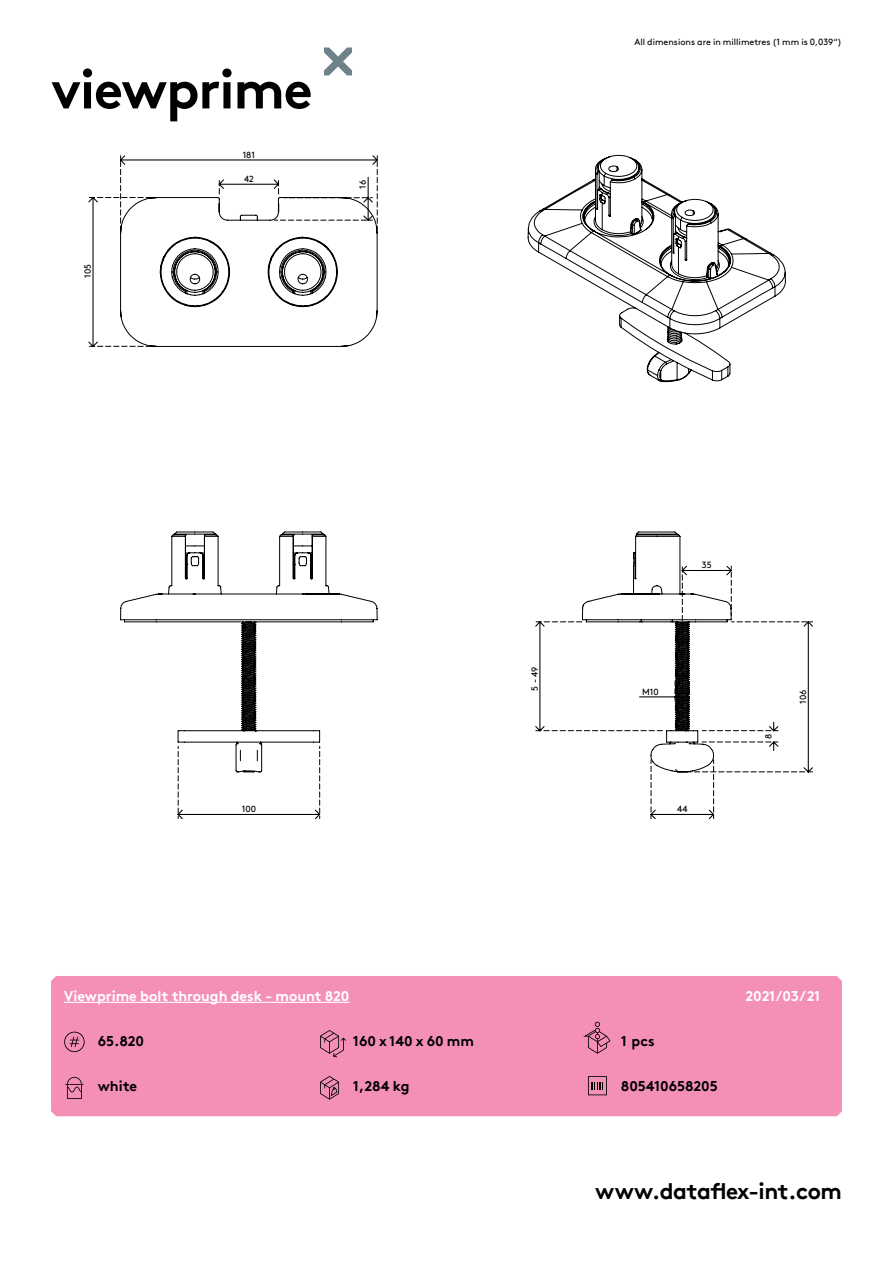
<style>
.page{position:relative;width:893px;height:1263px;background:#fff}
.page>*{position:absolute;margin:0;border:0;box-sizing:border-box;transform-origin:0 0}
.hoofdstuk{font:700 54px "Brown Pro TT";letter-spacing:-.02em;color:#000}
.t1{font:700 22.5px "Brown Pro TT";letter-spacing:-.02em;color:#000}
.specificaties{font:700 14.25px "Brown Pro TT";color:#000}
.t2{font:700 14.25px "Brown Pro TT";color:#fff}
.t3{font:9px "Brown";color:#000}
.t4{font:9px "Brown Pro TT Regular Alt";color:#000}
</style>
<div class="page">
<svg style="left:324px;top:47px;width:28px;height:28px"></svg>
<div style="left:51px;top:976px;width:791px;height:140px;background:#f490b6"></div>
<svg style="left:177px;top:773px;width:144px;height:47px"></svg>
<svg style="left:120px;top:531px;width:258px;height:242px"></svg>
<svg style="left:535px;top:531px;width:278px;height:289px"></svg>
<svg style="left:89px;top:155px;width:289px;height:192px"></svg>
<svg style="left:527px;top:154px;width:259px;height:229px"></svg>
<svg style="left:64px;top:1032px;width:21px;height:20px"></svg>
<svg style="left:65px;top:1077px;width:18px;height:22px"></svg>
<svg style="left:320px;top:1030px;width:26px;height:27px"></svg>
<svg style="left:583px;top:1022px;width:27px;height:32px"></svg>
<svg style="left:320px;top:1076px;width:19px;height:24px"></svg>
<svg style="left:588px;top:1076px;width:19px;height:19px"></svg>
<hr style="left:64px;top:1002px;width:286px;height:1px;background:#fff">
<p class="hoofdstuk" style="left:51px;top:46px;width:263px">viewprime</p>
<p class="t4" style="left:81px;top:278px;width:15px;rotate:-90deg">105</p>
<p class="t4" style="left:243px;top:148px;width:14px">181</p>
<p class="t4" style="left:244px;top:172px;width:11px">42</p>
<p class="t4" style="left:356px;top:189px;width:10px;rotate:-90deg">16</p>
<p class="t4" style="left:242px;top:802px;width:16px">100</p>
<p class="t3" style="left:634px;top:35px;width:209px">All dimensions are in millimetres (1 mm is 0,039“)</p>
<p class="t4" style="left:528px;top:691px;width:26px;rotate:-90deg">5 - 49</p>
<p class="t4" style="left:702px;top:558px;width:11px">35</p>
<p class="t4" style="left:642px;top:685px;width:18px">M10</p>
<p class="t4" style="left:677px;top:802px;width:12px">44</p>
<p class="t4" style="left:761px;top:739px;width:7px;rotate:-90deg">8</p>
<p class="t4" style="left:796px;top:704px;width:16px;rotate:-90deg">106</p>
<p class="t2" style="left:64px;top:985px;width:287px">Viewprime bolt through desk - mount 820</p>
<p class="t2" style="left:745px;top:985px;width:76px">2021/03/21</p>
<p class="specificaties" style="left:98px;top:1029px;width:48px">65.820</p>
<p class="specificaties" style="left:98px;top:1074px;width:41px">white</p>
<p class="specificaties" style="left:353px;top:1029px;width:123px">160 x 140 x 60 mm</p>
<p class="specificaties" style="left:621px;top:1029px;width:35px">1 pcs</p>
<p class="specificaties" style="left:353px;top:1074px;width:58px">1,284 kg</p>
<p class="specificaties" style="left:621px;top:1074px;width:98px">805410658205</p>
<h2 class="t1" style="left:595px;top:1173px;width:248px">www.dataflex-int.com</h2>
</div>
